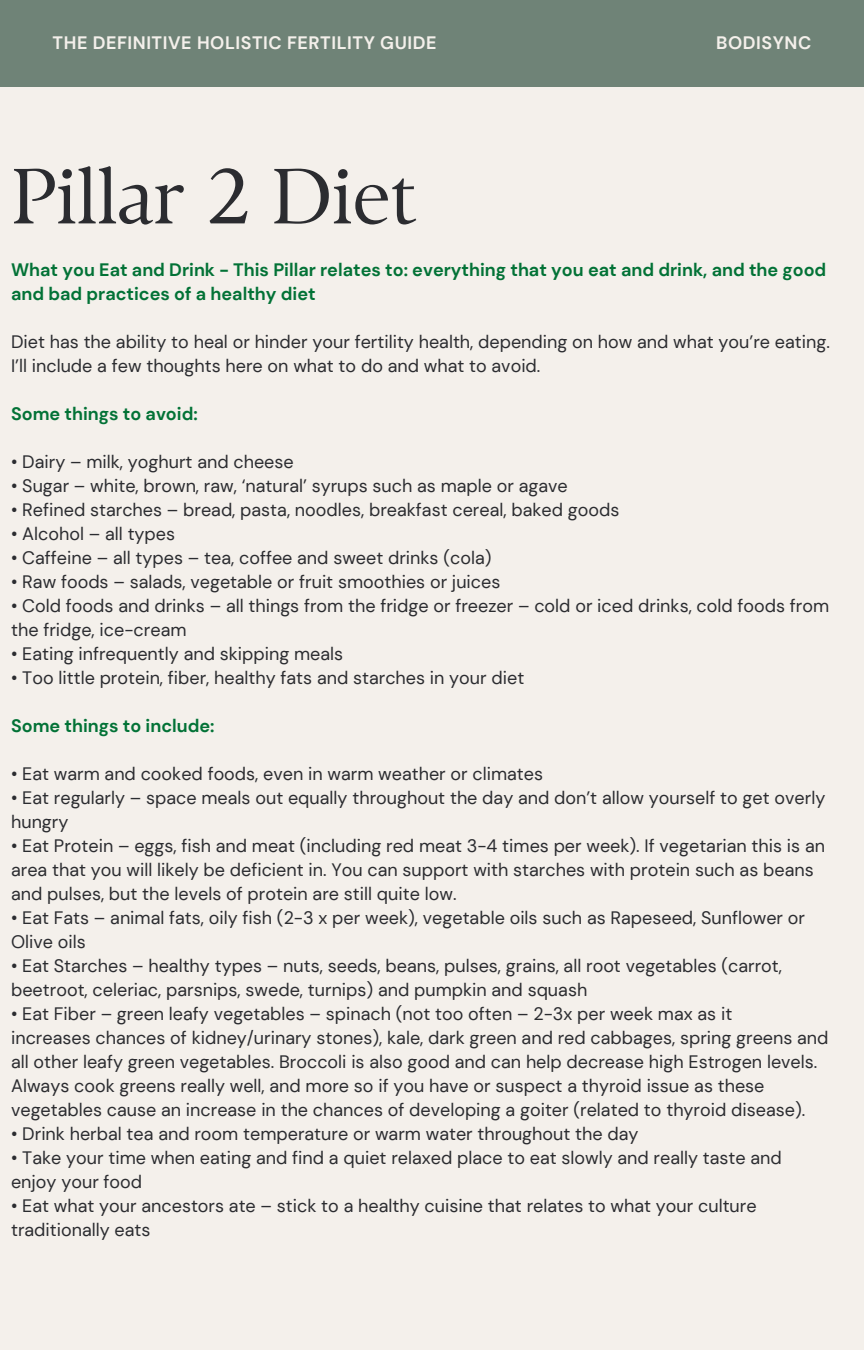
<style>
.page{position:relative;width:864px;height:1350px;background:#f4f0eb}
.page>*{position:absolute;margin:0;border:0;box-sizing:border-box;transform-origin:0 0}
.t1{font:78.08px "TY Serif D";color:#2b2c30}
.t2{font:18px/24.1px "DM Sans";color:#2b2c30}
.t3{font:700 18px/24.1px "DM Sans";color:#027236}
.t4{font:700 18px "DM Sans";letter-spacing:.03em;color:#f4f0eb}
</style>
<div class="page">
<div style="left:0;top:0;width:864px;height:86px;background:#6f8377"></div>
<p class="t4" style="left:53px;top:31px;width:385px">THE DEFINITIVE HOLISTIC FERTILITY GUIDE</p>
<p class="t4" style="left:716px;top:31px;width:97px">BODISYNC</p>
<h1 class="t1" style="left:11px;top:149px;width:407px">Pillar 2 Diet</h1>
<p class="t3" style="left:11px;top:258px;width:817px">What you Eat and Drink - This Pillar relates to: everything that you eat and drink, and the good and bad practices of a healthy diet</p>
<p class="t2" style="left:11px;top:330px;width:820px">Diet has the ability to heal or hinder your fertility health, depending on how and what you’re eating.<br>I’ll include a few thoughts here on what to do and what to avoid.</p>
<p class="t3" style="left:11px;top:402px;width:188px">Some things to avoid:</p>
<p class="t2" style="left:11px;top:450px;width:284px">• Dairy – milk, yoghurt and cheese</p>
<p class="t2" style="left:11px;top:474px;width:558px">• Sugar – white, brown, raw, ‘natural’ syrups such as maple or agave</p>
<p class="t2" style="left:11px;top:498px;width:610px">• Refined starches – bread, pasta, noodles, breakfast cereal, baked goods</p>
<p class="t2" style="left:11px;top:522px;width:166px">• Alcohol – all types</p>
<p class="t2" style="left:11px;top:546px;width:482px">• Caffeine – all types – tea, coffee and sweet drinks (cola)</p>
<p class="t2" style="left:11px;top:570px;width:491px">• Raw foods – salads, vegetable or fruit smoothies or juices</p>
<p class="t2" style="left:11px;top:594px;width:820px">• Cold foods and drinks – all things from the fridge or freezer – cold or iced drinks, cold foods from the fridge, ice-cream</p>
<p class="t2" style="left:11px;top:642px;width:334px">• Eating infrequently and skipping meals</p>
<p class="t2" style="left:11px;top:666px;width:515px">• Too little protein, fiber, healthy fats and starches in your diet</p>
<p class="t3" style="left:11px;top:714px;width:205px">Some things to include:</p>
<p class="t2" style="left:11px;top:762px;width:534px">• Eat warm and cooked foods, even in warm weather or climates</p>
<p class="t2" style="left:11px;top:786px;width:816px">• Eat regularly – space meals out equally throughout the day and don’t allow yourself to get overly hungry</p>
<p class="t2" style="left:11px;top:834px;width:815px">• Eat Protein – eggs, fish and meat (including red meat 3-4 times per week). If vegetarian this is an area that you will likely be deficient in. You can support with starches with protein such as beans and pulses, but the levels of protein are still quite low.</p>
<p class="t2" style="left:11px;top:906px;width:796px">• Eat Fats – animal fats, oily fish (2-3 x per week), vegetable oils such as Rapeseed, Sunflower or<br>Olive oils</p>
<p class="t2" style="left:11px;top:954px;width:773px">• Eat Starches – healthy types – nuts, seeds, beans, pulses, grains, all root vegetables (carrot, beetroot, celeriac, parsnips, swede, turnips) and pumpkin and squash</p>
<p class="t2" style="left:11px;top:1002px;width:819px">• Eat Fiber – green leafy vegetables – spinach (not too often – 2-3x per week max as it<br>increases chances of kidney/urinary stones), kale, dark green and red cabbages, spring greens and all other leafy green vegetables. Broccoli is also good and can help decrease high Estrogen levels.<br>Always cook greens really well, and more so if you have or suspect a thyroid issue as these vegetables cause an increase in the chances of developing a goiter (related to thyroid disease).</p>
<p class="t2" style="left:11px;top:1122px;width:629px">• Drink herbal tea and room temperature or warm water throughout the day</p>
<p class="t2" style="left:11px;top:1146px;width:772px">• Take your time when eating and find a quiet relaxed place to eat slowly and really taste and enjoy your food</p>
<p class="t2" style="left:11px;top:1194px;width:747px">• Eat what your ancestors ate – stick to a healthy cuisine that relates to what your culture traditionally eats</p>
</div>
